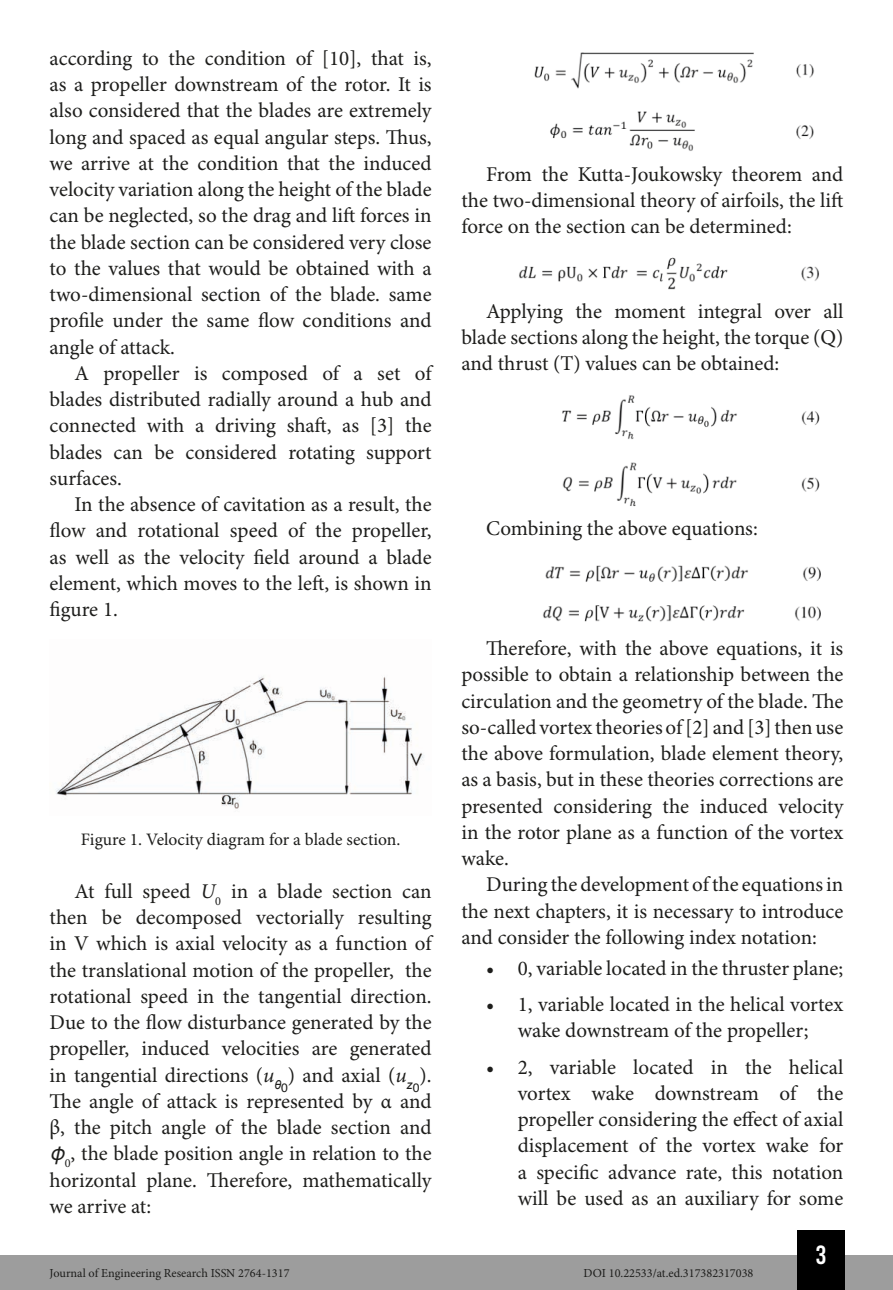
<style>
.page{position:relative;width:893px;height:1290px;background:#fff}
.page>*{position:absolute;margin:0;border:0;box-sizing:border-box;transform-origin:0 0}
.t1{font:26.25px "Bebas Kai";color:#fff}
.t2{font:21px/26.2px "Minion Pro";color:#1d1d1b;text-align:justify}
.t3{font:17.5px "Minion Pro";color:#1d1d1b}
.t4{font:12.25px "Minion Pro";color:#1d1d1b}
.s1{font-style:italic}
.s2{font-family:"Helvetica";font-style:italic}
</style>
<div class="page">
<div style="left:0;top:1255px;width:893px;height:35px;background:#9d9d9d"></div>
<div style="left:797px;top:1230px;width:48px;height:60px;background:#000"></div>
<img style="left:56px;top:676px;width:368px;height:133px">
<img style="left:534px;top:52px;width:280px;height:99px">
<img style="left:519px;top:257px;width:300px;height:33px">
<img style="left:562px;top:395px;width:258px;height:112px">
<img style="left:543px;top:565px;width:278px;height:57px">
<p class="t2" style="left:50px;top:46px;width:383px">according to the condition of [10], that is, as a propeller downstream of the rotor. It is also considered that the blades are extremely long and spaced as equal angular steps. Thus, we arrive at the condition that the induced velocity variation along the height of the blade can be neglected, so the drag and lift forces in the blade section can be considered very close to the values that would be obtained with a two-dimensional section of the blade. same profile under the same flow conditions and angle of attack.</p>
<p class="t2" style="left:50px;top:361px;width:384px;text-indent:25px">A propeller is composed of a set of blades distributed radially around a hub and connected with a driving shaft, as [3] the blades can be considered rotating support surfaces.</p>
<p class="t2" style="left:50px;top:492px;width:384px;text-indent:25px">In the absence of cavitation as a result, the flow and rotational speed of the propeller, as well as the velocity field around a blade element, which moves to the left, is shown in figure 1.</p>
<p class="t3" style="left:81px;top:829px;width:321px">Figure 1. Velocity diagram for a blade section.</p>
<p class="t2" style="left:50px;top:879px;width:384px;text-indent:25px">At full speed <span class="s1">U</span><sub>0</sub> in a blade section can then be decomposed vectorially resulting in V which is axial velocity as a function of the translational motion of the propeller, the rotational speed in the tangential direction.<br>Due to the flow disturbance generated by the propeller, induced velocities are generated in tangential directions (<span class="s1">u</span><sub>θ</sub><sub>0</sub>) and axial (<span class="s1">u</span><sub>z</sub><sub>0</sub>).<br>The angle of attack is represented by α and β, the pitch angle of the blade section and <span class="s2">φ</span><sub>0</sub>, the blade position angle in relation to the horizontal plane. Therefore, mathematically we arrive at:</p>
<p class="t2" style="left:461px;top:162px;width:383px;text-indent:25px">From the Kutta-Joukowsky theorem and the two-dimensional theory of airfoils, the lift force on the section can be determined:</p>
<p class="t2" style="left:461px;top:299px;width:384px;text-indent:25px">Applying the moment integral over all blade sections along the height, the torque (Q) and thrust (T) values can be obtained:</p>
<p class="t2" style="left:486px;top:516px;width:273px">Combining the above equations:</p>
<p class="t2" style="left:461px;top:636px;width:384px;text-indent:25px">Therefore, with the above equations, it is possible to obtain a relationship between the circulation and the geometry of the blade. The so-called vortex theories of [2] and [3] then use the above formulation, blade element theory, as a basis, but in these theories corrections are presented considering the induced velocity in the rotor plane as a function of the vortex wake.</p>
<p class="t2" style="left:461px;top:872px;width:383px;text-indent:25px">During the development of the equations in the next chapters, it is necessary to introduce and consider the following index notation:</p>
<p class="t2" style="left:486px;top:956px;width:359px">• 0, variable located in the thruster plane;</p>
<p class="t2" style="left:486px;top:992px;width:359px;text-align:center">• 1, variable located in the helical vortex wake downstream of the propeller;</p>
<p class="t2" style="left:518px;top:1054px;width:327px;text-indent:-32px">• 2, variable located in the helical vortex wake downstream of the propeller considering the effect of axial displacement of the vortex wake for a specific advance rate, this notation will be used as an auxiliary for some</p>
<p class="t1" style="left:816px;top:1241px;width:12px">3</p>
<p class="t4" style="left:50px;top:1266px;width:241px">Journal of Engineering Research ISSN 2764-1317</p>
<p class="t4" style="left:584px;top:1266px;width:171px">DOI 10.22533/at.ed.317382317038</p>
</div>
